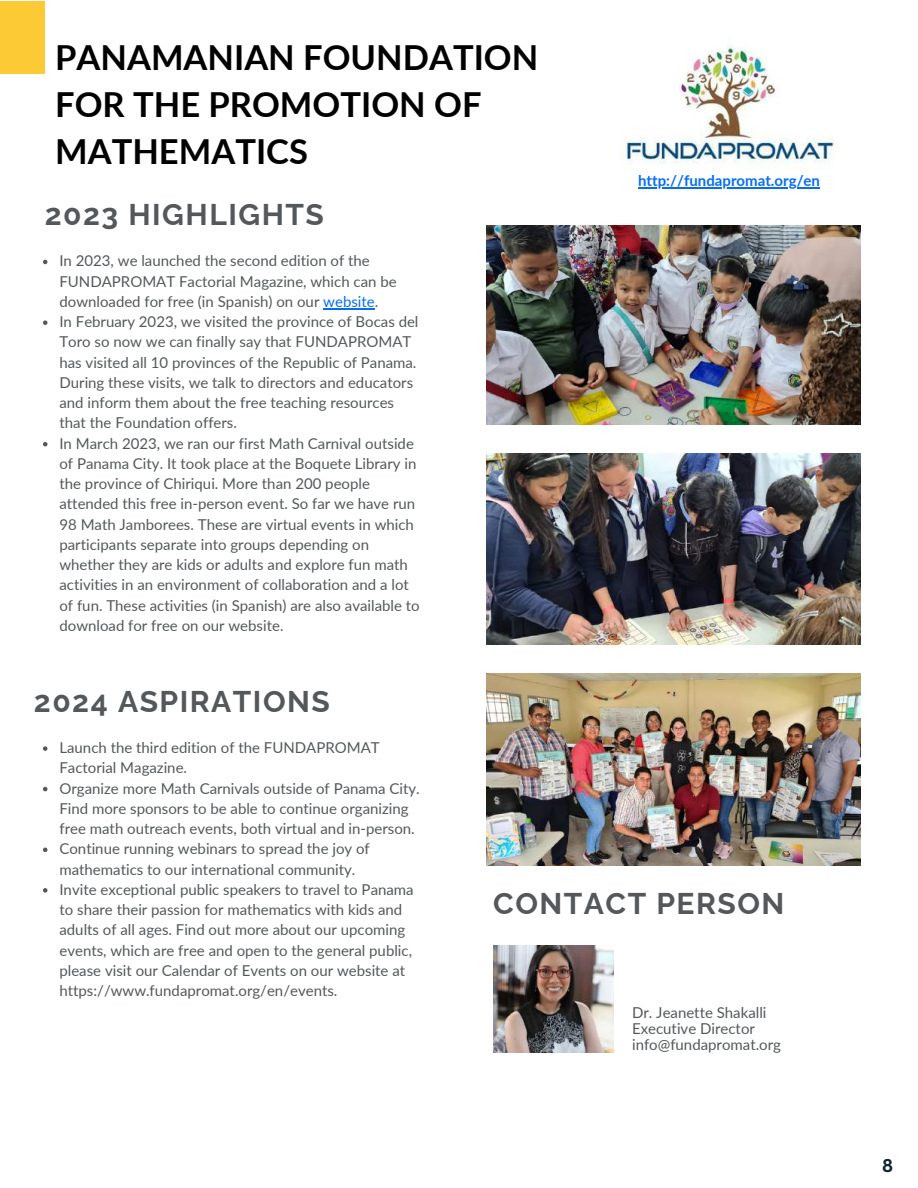
<style>
.page{position:relative;width:918px;height:1188px;background:#fff}
.page>*{position:absolute;margin:0;border:0;box-sizing:border-box;transform-origin:0 0}
.t1{font:700 34.5px/47.2px "Lato";color:#000}
.t2{font:700 30px "Raleway";letter-spacing:.05em;color:#54585a}
.t3{font:700 18px "Canva Sans";color:#0d272e}
.t4{font:15px/20.2px "Lato";color:#54585a}
.t5{font:700 15px "Lato";color:#076df2}
.s1{color:#076df2}
</style>
<div class="page">
<div style="left:0;top:1px;width:45px;height:72px;background:#fbca35"></div>
<img style="left:493px;top:945px;width:121px;height:108px">
<img style="left:487px;top:225px;width:373px;height:200px">
<img style="left:487px;top:453px;width:373px;height:191px">
<img style="left:487px;top:674px;width:373px;height:191px">
<img style="left:622px;top:46px;width:212px;height:124px">
<svg style="left:43px;top:260px;width:4px;height:4px"></svg>
<hr style="left:323px;top:308px;width:52px;height:1px;background:#076df2">
<svg style="left:43px;top:320px;width:4px;height:5px"></svg>
<svg style="left:43px;top:442px;width:4px;height:4px"></svg>
<svg style="left:43px;top:746px;width:4px;height:5px"></svg>
<svg style="left:43px;top:787px;width:4px;height:4px"></svg>
<svg style="left:43px;top:848px;width:4px;height:4px"></svg>
<svg style="left:43px;top:888px;width:4px;height:5px"></svg>
<hr style="left:638px;top:188px;width:182px;height:1px;background:#076df2">
<h1 class="t1" style="left:55px;top:33px;width:485px">PANAMANIAN FOUNDATION<br>FOR THE PROMOTION OF<br>MATHEMATICS</h1>
<h2 class="t2" style="left:45px;top:197px;width:281px">2023 HIGHLIGHTS</h2>
<p class="t4" style="left:59px;top:251px;width:362px">In 2023, we launched the second edition of the FUNDAPROMAT Factorial Magazine, which can be downloaded for free (in Spanish) on our <span class="s1">website</span>.<br>In February 2023, we visited the province of Bocas del Toro so now we can finally say that FUNDAPROMAT has visited all 10 provinces of the Republic of Panama.<br>During these visits, we talk to directors and educators and inform them about the free teaching resources that the Foundation offers.<br>In March 2023, we ran our first Math Carnival outside of Panama City. It took place at the Boquete Library in the province of Chiriqui. More than 200 people attended this free in-person event. So far we have run 98 Math Jamborees. These are virtual events in which participants separate into groups depending on whether they are kids or adults and explore fun math activities in an environment of collaboration and a lot of fun. These activities (in Spanish) are also available to download for free on our website.</p>
<p class="t5" style="left:638px;top:172px;width:183px">http://fundapromat.org/en</p>
<h2 class="t2" style="left:34px;top:684px;width:298px">2024 ASPIRATIONS</h2>
<p class="t4" style="left:59px;top:737px;width:362px">Launch the third edition of the FUNDAPROMAT Factorial Magazine.<br>Organize more Math Carnivals outside of Panama City.<br>Find more sponsors to be able to continue organizing free math outreach events, both virtual and in-person.<br>Continue running webinars to spread the joy of mathematics to our international community.<br>Invite exceptional public speakers to travel to Panama to share their passion for mathematics with kids and adults of all ages. Find out more about our upcoming events, which are free and open to the general public, please visit our Calendar of Events on our website at https://www.fundapromat.org/en/events.</p>
<h2 class="t2" style="left:493px;top:886px;width:293px">CONTACT PERSON</h2>
<p class="t4" style="left:632px;top:1004px;width:150px;line-height:15.8px">Dr. Jeanette Shakalli<br>Executive Director info@fundapromat.org</p>
<p class="t3" style="left:882px;top:1153px;width:13px">8</p>
</div>
